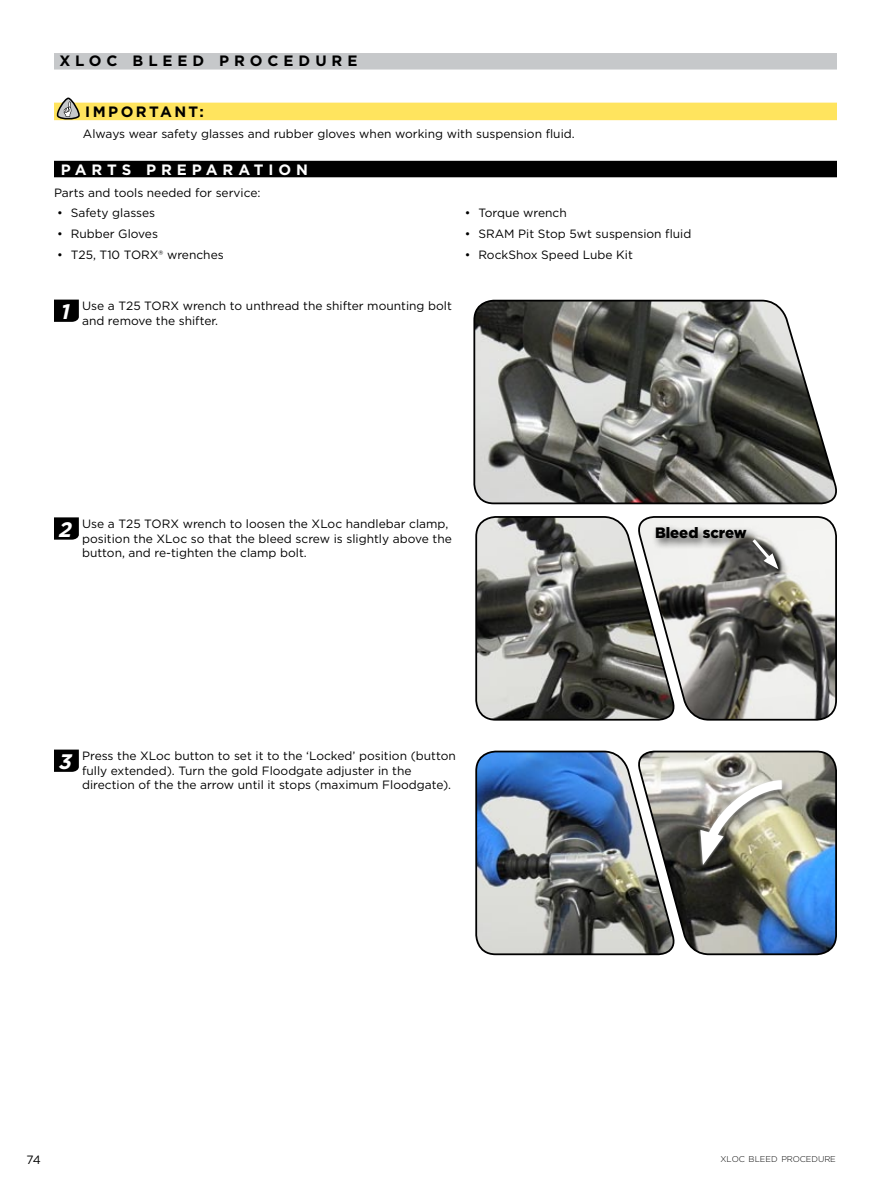
<style>
.page{position:relative;width:891px;height:1188px;background:#fff}
.page>*{position:absolute;margin:0;border:0;box-sizing:border-box;transform-origin:0 0}
.t1{font:700 15px "Gotham";letter-spacing:.33em;color:#000}
.t2{font:700 15px "Gotham";letter-spacing:.33em;color:#fff}
.t3{font:700 15px "Gotham";letter-spacing:.16em;color:#000}
.t4{font:900 15px "Gotham";color:#000}
.t5{font:12px/14.4px "Gotham";color:#000}
.t6{font:300 8.4px "Gotham";color:#000}
.s1{font-weight:700;font-style:italic;font-size:21px;color:#fff}
</style>
<div class="page">
<div style="left:54px;top:53px;width:783px;height:17px;background:#c6c8ca"></div>
<div style="left:54px;top:103px;width:783px;height:17px;background:#ffe45e"></div>
<div style="left:54px;top:161px;width:783px;height:16px;background:#000"></div>
<svg style="left:54px;top:97px;width:27px;height:23px"></svg>
<svg style="left:54px;top:300px;width:25px;height:22px"></svg>
<svg style="left:54px;top:517px;width:25px;height:23px"></svg>
<svg style="left:54px;top:750px;width:25px;height:22px"></svg>
<svg style="left:473px;top:299px;width:364px;height:206px;background:#787974"></svg>
<svg style="left:475px;top:516px;width:362px;height:205px;background:#8a8985"></svg>
<img style="left:475px;top:750px;width:362px;height:206px">
<p class="t1" style="left:59px;top:51px;width:300px">XLOC B LEED PROCEDURE</p>
<p class="t3" style="left:85px;top:102px;width:120px">I MPORTANT:</p>
<p class="t5" style="left:83px;top:126px;width:493px">Always wear safety glasses and rubber gloves when working with suspension fluid.</p>
<p class="t2" style="left:61px;top:160px;width:249px">PARTS PREPARATION</p>
<p class="t5" style="left:54px;top:185px;width:208px">Parts and tools needed for service:</p>
<p class="t5" style="left:57px;top:205px;width:100px">• Safety glasses</p>
<p class="t5" style="left:57px;top:226px;width:102px">• Rubber Gloves</p>
<p class="t5" style="left:57px;top:247px;width:168px">• T25, T10 TORX® wrenches</p>
<p class="t5" style="left:465px;top:205px;width:103px">• Torque wrench</p>
<p class="t5" style="left:465px;top:226px;width:228px">• SRAM Pit Stop 5wt suspension fluid</p>
<p class="t5" style="left:465px;top:247px;width:169px">• RockShox Speed Lube Kit</p>
<p class="t5" style="left:82px;top:299px;width:371px;text-indent:-22px"><span class="s1">1</span> Use a T25 TORX wrench to unthread the shifter mounting bolt and remove the shifter.</p>
<p class="t5" style="left:82px;top:516px;width:371px;text-indent:-24px"><span class="s1">2</span> Use a T25 TORX wrench to loosen the XLoc handlebar clamp, position the XLoc so that the bleed screw is slightly above the button, and re-tighten the clamp bolt.</p>
<p class="t5" style="left:82px;top:749px;width:375px;text-indent:-24px"><span class="s1">3</span> Press the XLoc button to set it to the ‘Locked’ position (button fully extended). Turn the gold Floodgate adjuster in the direction of the the arrow until it stops (maximum Floodgate).</p>
<p class="t4" style="left:655px;top:522px;width:93px">Bleed screw</p>
<p class="t5" style="left:27px;top:1152px;width:16px">74</p>
<p class="t6" style="left:720px;top:1154px;width:117px">XLOC BLEED PROCEDURE</p>
</div>
